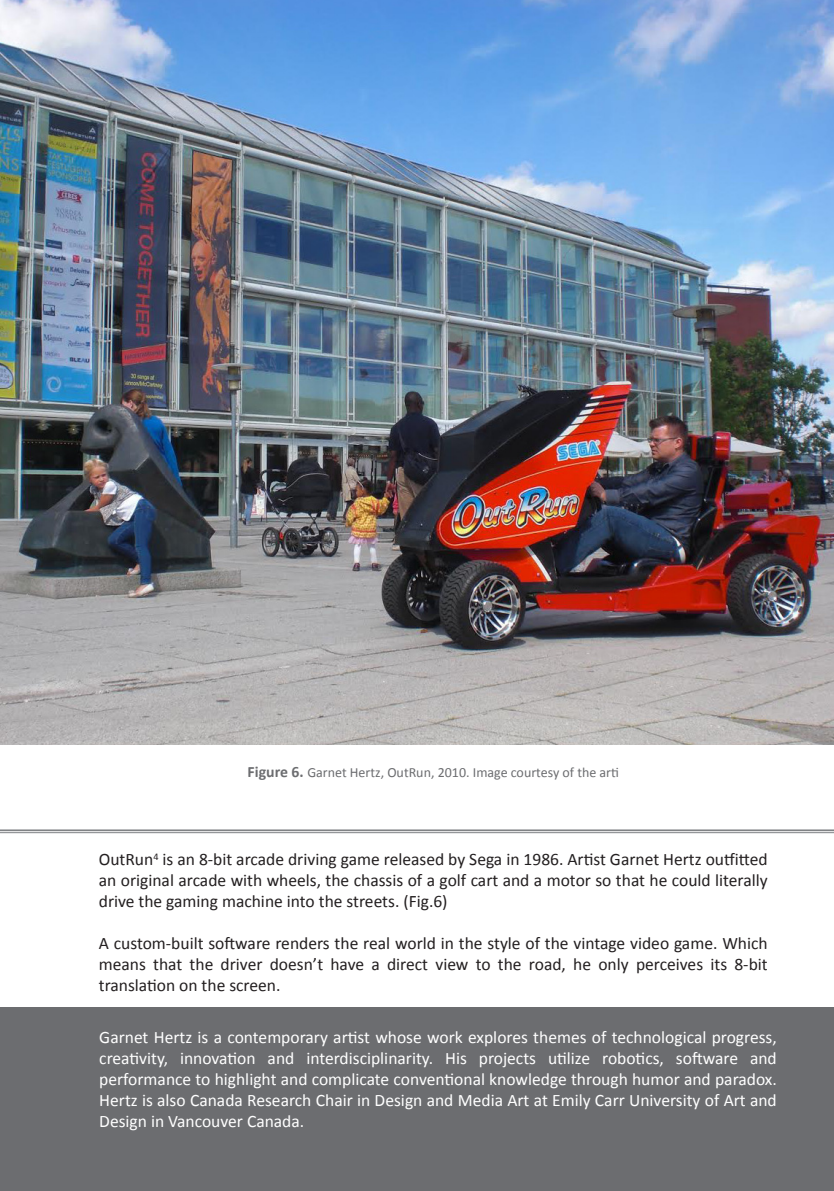
<style>
.page{position:relative;width:834px;height:1191px;background:#fff}
.page>*{position:absolute;margin:0;border:0;box-sizing:border-box;transform-origin:0 0}
.Predeterminado{font:17.5px/21px "Calibri";color:#231f20;text-align:justify}
.Predeterminado-2{font:17.5px/21px "Calibri";color:#fff;text-align:justify}
.Predeterminado-3{font:14px "Calibri";color:#6c6d70}
.s1{font-weight:700;font-size:15.75px}
</style>
<div class="page">
<div style="left:0;top:1007px;width:833px;height:184px;background:#6c6d70"></div>
<img style="left:0;top:0;width:833px;height:744px">
<hr style="left:0;top:829px;width:833px;height:2px;background:#808285">
<hr style="left:0;top:832px;width:833px;height:1px;background:#808285">
<p class="Predeterminado-3" style="left:247px;top:763px;width:373px"><span class="s1">Figure 6.</span> Garnet Hertz, OutRun, 2010. Image courtesy of the arti</p>
<p class="Predeterminado" style="left:99px;top:849px;width:670px">OutRun<sup>4</sup> is an 8-bit arcade driving game released by Sega in 1986. Artist Garnet Hertz outfitted an original arcade with wheels, the chassis of a golf cart and a motor so that he could literally drive the gaming machine into the streets. (Fig.6)</p>
<p class="Predeterminado" style="left:99px;top:933px;width:670px">A custom-built software renders the real world in the style of the vintage video game. Which means that the driver doesn’t have a direct view to the road, he only perceives its 8-bit translation on the screen.</p>
<p class="Predeterminado-2" style="left:99px;top:1026px;width:679px">Garnet Hertz is a contemporary artist whose work explores themes of technological progress, creativity, innovation and interdisciplinarity. His projects utilize robotics, software and performance to highlight and complicate conventional knowledge through humor and paradox.<br>Hertz is also Canada Research Chair in Design and Media Art at Emily Carr University of Art and Design in Vancouver Canada.</p>
</div>
